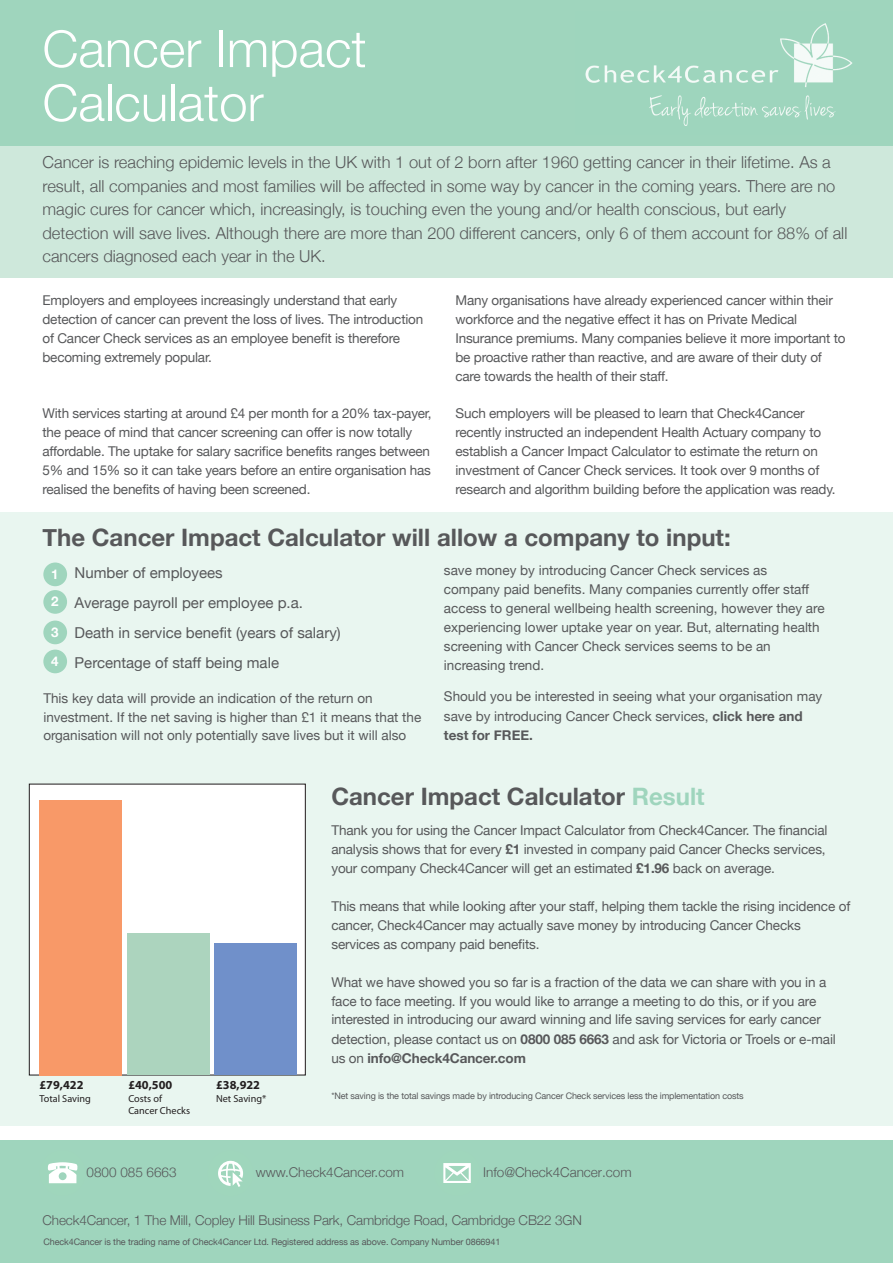
<style>
.page{position:relative;width:893px;height:1263px;background:#fff}
.page>*{position:absolute;margin:0;border:0;box-sizing:border-box;transform-origin:0 0}
.t1{font:300 51px/54px "Helvetica Neue";color:#fff}
.t2{font:700 24px "Helvetica Neue";color:#57585a}
.t3{font:300 16.5px/23.4px "Helvetica Neue";color:#57585a}
.t4{font:15px/30px "Helvetica Neue";color:#57585a}
.t5{font:13.5px/18.9px "Helvetica Neue";letter-spacing:-.01em;color:#57585a}
.t6{font:300 13.5px "Helvetica Neue";letter-spacing:-.01em;color:#57585a}
.t7{font:700 13.35px/27.5px "Helvetica Neue";color:#fff}
.t8{font:700 12.3px "Myriad Pro";color:#231f20}
.t9{font:10.2px/12.3px "Myriad Pro";color:#231f20}
.t10{font:9px "Helvetica Neue";letter-spacing:-.015em;color:#57585a}
.s1{font-weight:700}
.s2{color:#9fd5bd}
</style>
<div class="page">
<div style="left:0;top:513px;width:893px;height:613px;background:#e9f6f0"></div>
<div style="left:0;top:77px;width:893px;height:201px;background:#cee8db"></div>
<div style="left:0;top:0;width:893px;height:145px;background:#9fd5bd"></div>
<img style="left:585px;top:23px;width:268px;height:103px">
<div style="left:29px;top:784px;width:276px;height:291px;background:#fff"></div>
<div style="left:29px;top:783px;width:277px;height:292px;border:1px solid #231f20"></div>
<div style="left:39px;top:800px;width:83px;height:275px;background:#f89968"></div>
<div style="left:214px;top:944px;width:83px;height:131px;background:#7090ca"></div>
<div style="left:128px;top:933px;width:82px;height:142px;background:#acd4be"></div>
<div style="left:0;top:1140px;width:893px;height:123px;background:#9fd5bd"></div>
<svg style="left:218px;top:1161px;width:25px;height:26px"></svg>
<svg style="left:443px;top:1163px;width:28px;height:20px"></svg>
<svg style="left:48px;top:1162px;width:30px;height:21px"></svg>
<div style="left:59px;top:1172px;width:8px;height:8px;background:#9fd5bd;border-radius:50%"></div>
<div style="left:43px;top:562px;width:24px;height:24px;background:#9fd5bd;border-radius:50%"></div>
<div style="left:43px;top:590px;width:24px;height:24px;background:#9fd5bd;border-radius:50%"></div>
<div style="left:43px;top:621px;width:24px;height:23px;background:#9fd5bd;border-radius:50%"></div>
<div style="left:43px;top:650px;width:24px;height:23px;background:#9fd5bd;border-radius:50%"></div>
<h1 class="t1" style="left:43px;top:21px;width:326px">Cancer Impact<br>Calculator</h1>
<p class="t3" style="left:43px;top:151px;width:806px">Cancer is reaching epidemic levels in the UK with 1 out of 2 born after 1960 getting cancer in their lifetime. As a result, all companies and most families will be affected in some way by cancer in the coming years. There are no magic cures for cancer which, increasingly, is touching even the young and/or health conscious, but early detection will save lives. Although there are more than 200 different cancers, only 6 of them account for 88% of all cancers diagnosed each year in the UK.</p>
<p class="t5" style="left:43px;top:291px;width:382px">Employers and employees increasingly understand that early detection of cancer can prevent the loss of lives. The introduction of Cancer Check services as an employee benefit is therefore becoming extremely popular.</p>
<p class="t5" style="left:455px;top:291px;width:392px">Many organisations have already experienced cancer within their workforce and the negative effect it has on Private Medical Insurance premiums. Many companies believe it more important to be proactive rather than reactive, and are aware of their duty of care towards the health of their staff.</p>
<p class="t5" style="left:455px;top:404px;width:382px">Such employers will be pleased to learn that Check4Cancer recently instructed an independent Health Actuary company to establish a Cancer Impact Calculator to estimate the return on investment of Cancer Check services. It took over 9 months of research and algorithm building before the application was ready.</p>
<p class="t5" style="left:43px;top:404px;width:391px">With services starting at around £4 per month for a 20% tax-payer, the peace of mind that cancer screening can offer is now totally affordable. The uptake for salary sacrifice benefits ranges between 5% and 15% so it can take years before an entire organisation has realised the benefits of having been screened.</p>
<h2 class="t2" style="left:43px;top:522px;width:690px">The Cancer Impact Calculator will allow a company to input:</h2>
<p class="t7" style="left:51px;top:560px;width:9px">1<br>2</p>
<p class="t7" style="left:51px;top:617px;width:9px;line-height:29px">3<br>4</p>
<p class="t4" style="left:75px;top:557px;width:268px">Number of employees<br>Average payroll per employee p.a.<br>Death in service benefit (years of salary)<br>Percentage of staff being male</p>
<p class="t5" style="left:43px;top:688px;width:379px">This key data will provide an indication of the return on investment. If the net saving is higher than £1 it means that the organisation will not only potentially save lives but it will also</p>
<p class="t5" style="left:444px;top:561px;width:382px">save money by introducing Cancer Check services as company paid benefits. Many companies currently offer staff access to general wellbeing health screening, however they are experiencing lower uptake year on year. But, alternating health screening with Cancer Check services seems to be an increasing trend.</p>
<p class="t5" style="left:444px;top:687px;width:380px">Should you be interested in seeing what your organisation may save by introducing Cancer Check services, <span class="s1">click here and test for FREE.</span></p>
<h2 class="t2" style="left:331px;top:782px;width:375px">Cancer Impact Calculator <span class="s2">Result</span></h2>
<p class="t8" style="left:39px;top:1081px;width:46px">£79,422</p>
<p class="t9" style="left:39px;top:1093px;width:53px">Total Saving</p>
<p class="t8" style="left:128px;top:1081px;width:46px">£40,500</p>
<p class="t9" style="left:128px;top:1093px;width:63px">Costs of<br>Cancer Checks</p>
<p class="t5" style="left:331px;top:820px;width:498px">Thank you for using the Cancer Impact Calculator from Check4Cancer. The financial analysis shows that for every <span class="s1">£1</span> invested in company paid Cancer Checks services, your company Check4Cancer will get an estimated <span class="s1">£1.96</span> back on average.</p>
<p class="t5" style="left:331px;top:897px;width:520px">This means that while looking after your staff, helping them tackle the rising incidence of cancer, Check4Cancer may actually save money by introducing Cancer Checks services as company paid benefits.</p>
<p class="t5" style="left:331px;top:972px;width:506px">What we have showed you so far is a fraction of the data we can share with you in a face to face meeting. If you would like to arrange a meeting to do this, or if you are interested in introducing our award winning and life saving services for early cancer detection, please contact us on <span class="s1">0800 085 6663</span> and ask for Victoria or Troels or e-mail us on <span class="s1">info@Check4Cancer.com</span></p>
<p class="t8" style="left:216px;top:1081px;width:46px">£38,922</p>
<p class="t9" style="left:216px;top:1093px;width:52px">Net Saving*</p>
<p class="t10" style="left:331px;top:1090px;width:414px">*Net saving is the total savings made by introducing Cancer Check services less the implementation costs</p>
<p class="t6" style="left:87px;top:1164px;width:92px">0800 085 6663</p>
<p class="t6" style="left:256px;top:1164px;width:150px">www.Check4Cancer.com</p>
<p class="t6" style="left:483px;top:1164px;width:150px">Info@Check4Cancer.com</p>
<p class="t6" style="left:43px;top:1211px;width:541px">Check4Cancer, 1 The Mill, Copley Hill Business Park, Cambridge Road, Cambridge CB22 3GN</p>
<p class="t10" style="left:43px;top:1236px;width:458px">Check4Cancer is the trading name of Check4Cancer Ltd. Registered address as above. Company Number 0866941</p>
</div>
